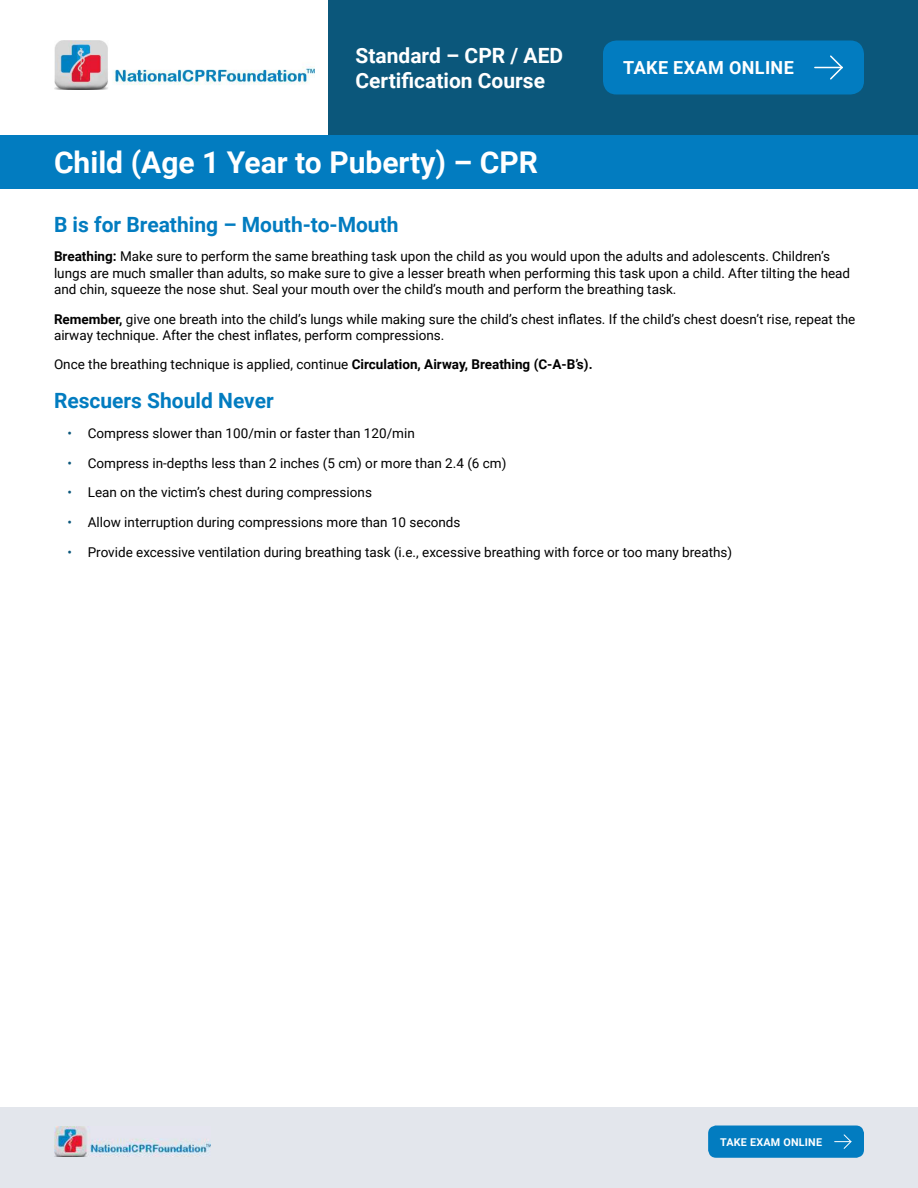
<style>
.page{position:relative;width:918px;height:1188px;background:#fff}
.page>*{position:absolute;margin:0;border:0;box-sizing:border-box;transform-origin:0 0}
.t1{font:700 30px "Roboto";color:#fff}
.t2{font:700 21px "Roboto";color:#027cc0}
.t3{font:700 21px/25.2px "Roboto";color:#fff}
.t4{font:700 18px "Roboto";letter-spacing:.02em;color:#fff}
.t5{font:13.5px/16.2px "Roboto";color:#000}
.t6{font:700 10.8px "Roboto";letter-spacing:.02em;color:#fff}
.s1{font-weight:700}
.s2{color:#0b577b}
</style>
<div class="page">
<img style="left:54px;top:41px;width:261px;height:48px">
<hr style="left:0;top:0;width:1px;height:135px;background:#0b577b">
<div style="left:328px;top:0;width:590px;height:135px;background:#0b577b"></div>
<div style="left:0;top:1107px;width:918px;height:81px;background:#e3e6ec"></div>
<div style="left:0;top:135px;width:918px;height:54px;background:#027cc0"></div>
<img style="left:54px;top:1127px;width:157px;height:29px">
<div style="left:603px;top:40px;width:261px;height:54px;background:#027cc0;border-radius:14px"></div>
<svg style="left:815px;top:55px;width:28px;height:25px"></svg>
<div style="left:708px;top:1126px;width:156px;height:32px;background:#027cc0;border-radius:8px"></div>
<svg style="left:835px;top:1134px;width:17px;height:15px"></svg>
<h2 class="t3" style="left:356px;top:42px;width:209px">Standard – CPR / AED<br>Certification Course</h2>
<h3 class="t4" style="left:623px;top:55px;width:172px">TAKE EXAM ONLINE</h3>
<h1 class="t1" style="left:54px;top:142px;width:486px">Child (Age 1 Year to Puberty) – CPR</h1>
<h2 class="t2" style="left:54px;top:210px;width:346px">B is for Breathing – Mouth-to-Mouth</h2>
<p class="t5" style="left:54px;top:248px;width:798px"><span class="s1">Breathing:</span> Make sure to perform the same breathing task upon the child as you would upon the adults and adolescents. Children’s lungs are much smaller than adults, so make sure to give a lesser breath when performing this task upon a child. After tilting the head and chin, squeeze the nose shut. Seal your mouth over the child’s mouth and perform the breathing task.</p>
<p class="t5" style="left:54px;top:310px;width:803px"><span class="s1">Remember,</span> give one breath into the child’s lungs while making sure the child’s chest inflates. If the child’s chest doesn’t rise, repeat the airway technique. After the chest inflates, perform compressions.</p>
<p class="t5" style="left:54px;top:356px;width:540px">Once the breathing technique is applied, continue <span class="s1">Circulation, Airway, Breathing (C-A-B’s).</span></p>
<h2 class="t2" style="left:54px;top:386px;width:221px">Rescuers Should Never</h2>
<p class="t5" style="left:68px;top:424px;width:349px"><span class="s2">•</span> Compress slower than 100/min or faster than 120/min</p>
<p class="t5" style="left:68px;top:454px;width:440px"><span class="s2">•</span> Compress in-depths less than 2 inches (5 cm) or more than 2.4 (6 cm)</p>
<p class="t5" style="left:68px;top:484px;width:306px"><span class="s2">•</span> Lean on the victim’s chest during compressions</p>
<p class="t5" style="left:68px;top:514px;width:394px"><span class="s2">•</span> Allow interruption during compressions more than 10 seconds</p>
<p class="t5" style="left:68px;top:543px;width:666px"><span class="s2">•</span> Provide excessive ventilation during breathing task (i.e., excessive breathing with force or too many breaths)</p>
<p class="t6" style="left:720px;top:1134px;width:103px">TAKE EXAM ONLINE</p>
</div>
